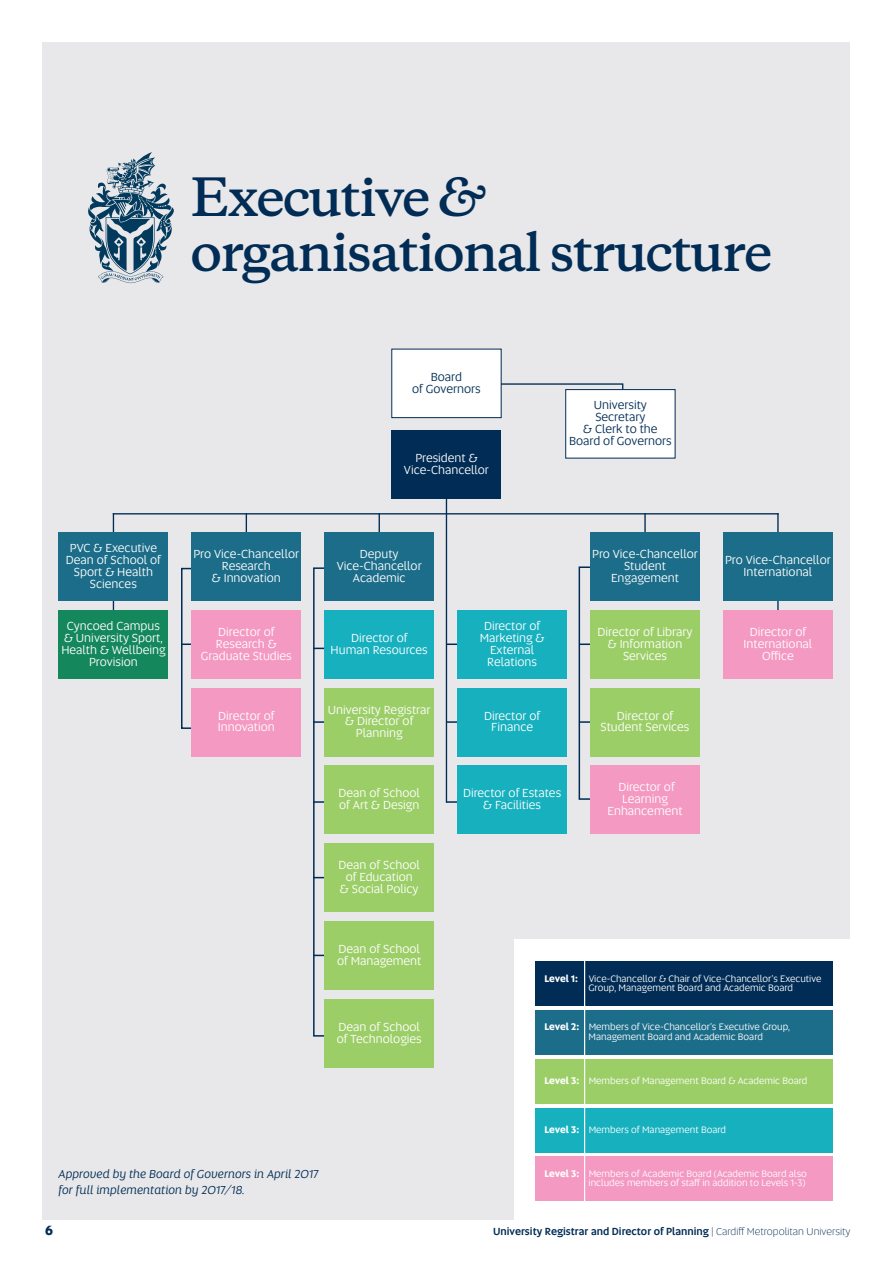
<style>
.page{position:relative;width:893px;height:1263px;background:#fff}
.page>*{position:absolute;margin:0;border:0;box-sizing:border-box;transform-origin:0 0}
.t1{font:600 49.5px/55.5px "Galaxie Copernicus";letter-spacing:-.04em;color:#002c55}
.t2{font:700 13.5px "Altis";color:#002c55}
.t3{font:12.15px/11.9px "Altis";color:#fff;text-align:center}
.t4{font:12.15px/11.9px "Altis";color:#002c55;text-align:center}
.t5{font:italic 12px/16.5px "Altis";color:#002c55}
.t6{font:500 10.5px "Altis";color:#002c55}
.t7{font:9.75px/9.6px "Altis";color:#fff}
.s1{font-style:italic}
.s2{font-weight:700}
.s3{font-weight:300}
</style>
<div class="page">
<div style="left:43px;top:43px;width:807px;height:1177px;background:#e8e7e9"></div>
<svg style="left:88px;top:152px;width:86px;height:131px"></svg>
<svg style="left:501px;top:383px;width:123px;height:29px"></svg>
<div style="left:392px;top:349px;width:109px;height:68px;background:#fff"></div>
<div style="left:392px;top:349px;width:109px;height:69px;border:1px solid #002c55"></div>
<div style="left:566px;top:390px;width:109px;height:68px;background:#fff"></div>
<div style="left:566px;top:389px;width:109px;height:69px;border:1px solid #002c55"></div>
<hr style="left:113px;top:513px;width:666px;height:1px;background:#002c55">
<hr style="left:446px;top:482px;width:1px;height:321px;background:#002c55">
<hr style="left:113px;top:513px;width:1px;height:120px;background:#002c55">
<div style="left:392px;top:430px;width:109px;height:69px;background:#002c55"></div>
<div style="left:59px;top:532px;width:109px;height:69px;background:#1c6d89"></div>
<hr style="left:246px;top:513px;width:1px;height:69px;background:#002c55">
<hr style="left:379px;top:513px;width:1px;height:33px;background:#002c55">
<hr style="left:644px;top:513px;width:2px;height:33px;background:#002c55">
<hr style="left:777px;top:513px;width:2px;height:115px;background:#002c55">
<div style="left:723px;top:532px;width:110px;height:69px;background:#1c6d89"></div>
<div style="left:59px;top:610px;width:109px;height:69px;background:#14875c"></div>
<div style="left:723px;top:610px;width:110px;height:69px;background:#f499c2"></div>
<svg style="left:181px;top:567px;width:11px;height:163px"></svg>
<div style="left:192px;top:688px;width:109px;height:68px;background:#f499c2"></div>
<div style="left:192px;top:532px;width:109px;height:69px;background:#1c6d89"></div>
<hr style="left:182px;top:643px;width:20px;height:2px;background:#002c55">
<div style="left:192px;top:610px;width:109px;height:69px;background:#f499c2"></div>
<div style="left:324px;top:532px;width:110px;height:69px;background:#1c6d89"></div>
<svg style="left:313px;top:567px;width:33px;height:470px"></svg>
<div style="left:324px;top:610px;width:110px;height:69px;background:#17b0be"></div>
<div style="left:324px;top:765px;width:110px;height:69px;background:#9cce68"></div>
<div style="left:324px;top:843px;width:110px;height:69px;background:#9cce68"></div>
<div style="left:324px;top:921px;width:110px;height:69px;background:#9cce68"></div>
<div style="left:324px;top:999px;width:110px;height:68px;background:#9cce68"></div>
<div style="left:324px;top:688px;width:110px;height:68px;background:#9cce68"></div>
<hr style="left:446px;top:801px;width:21px;height:2px;background:#002c55">
<hr style="left:446px;top:721px;width:21px;height:2px;background:#002c55">
<hr style="left:446px;top:643px;width:21px;height:2px;background:#002c55">
<div style="left:457px;top:610px;width:110px;height:69px;background:#17b0be"></div>
<div style="left:457px;top:765px;width:110px;height:69px;background:#17b0be"></div>
<div style="left:457px;top:688px;width:110px;height:68px;background:#17b0be"></div>
<svg style="left:578px;top:566px;width:26px;height:234px"></svg>
<div style="left:590px;top:765px;width:110px;height:69px;background:#f499c2"></div>
<div style="left:590px;top:532px;width:110px;height:69px;background:#1c6d89"></div>
<hr style="left:580px;top:643px;width:33px;height:2px;background:#002c55">
<hr style="left:580px;top:721px;width:33px;height:2px;background:#002c55">
<div style="left:590px;top:610px;width:110px;height:69px;background:#9cce68"></div>
<div style="left:590px;top:688px;width:110px;height:68px;background:#9cce68"></div>
<div style="left:514px;top:939px;width:357px;height:287px;background:#fff"></div>
<div style="left:535px;top:961px;width:298px;height:45px;background:#002c55"></div>
<div style="left:535px;top:1010px;width:298px;height:44px;background:#1c6d89"></div>
<div style="left:535px;top:1059px;width:298px;height:44px;background:#9cce68"></div>
<div style="left:535px;top:1108px;width:298px;height:44px;background:#17b0be"></div>
<div style="left:535px;top:1157px;width:298px;height:44px;background:#f499c2"></div>
<hr style="left:584px;top:951px;width:1px;height:256px;background:#fff">
<h1 class="t1" style="left:190px;top:171px;width:583px">Executive <span class="s1">&amp; </span>organisational structure</h1>
<p class="t4" style="left:412px;top:372px;width:70px">Board<br>of Governors</p>
<p class="t3" style="left:404px;top:453px;width:87px">President &amp;<br>Vice-Chancellor</p>
<p class="t4" style="left:569px;top:400px;width:104px">University<br>Secretary<br>&amp; Clerk to the<br>Board of Governors</p>
<p class="t3" style="left:66px;top:543px;width:96px">PVC &amp; Executive<br>Dean of School of<br>Sport &amp; Health<br>Sciences</p>
<p class="t3" style="left:725px;top:555px;width:107px">Pro Vice-Chancellor<br>International</p>
<p class="t3" style="left:61px;top:621px;width:106px">Cyncoed Campus &amp; University Sport,<br>Health &amp; Wellbeing<br>Provision</p>
<p class="t3" style="left:743px;top:626px;width:70px">Director of<br>International<br>Office</p>
<p class="t3" style="left:193px;top:549px;width:107px">Pro Vice-Chancellor<br>Research<br>&amp; Innovation</p>
<p class="t3" style="left:592px;top:549px;width:107px">Pro Vice-Chancellor<br>Student<br>Engagement</p>
<p class="t3" style="left:337px;top:549px;width:87px">Deputy<br>Vice-Chancellor<br>Academic</p>
<p class="t3" style="left:480px;top:621px;width:66px">Director of<br>Marketing &amp;<br>External<br>Relations</p>
<p class="t3" style="left:201px;top:626px;width:93px">Director of<br>Research &amp;<br>Graduate Studies</p>
<p class="t3" style="left:597px;top:626px;width:97px">Director of Library &amp; Information<br>Services</p>
<p class="t3" style="left:331px;top:632px;width:99px">Director of<br>Human Resources</p>
<p class="t3" style="left:218px;top:710px;width:59px;text-align:left">Director of<br>Innovation</p>
<p class="t3" style="left:328px;top:704px;width:104px">University Registrar &amp; Director of<br>Planning</p>
<p class="t3" style="left:339px;top:788px;width:83px;text-align:left">Dean of School of Art &amp; Design</p>
<p class="t3" style="left:339px;top:860px;width:83px">Dean of School of Education<br>&amp; Social Policy</p>
<p class="t3" style="left:337px;top:944px;width:86px;text-align:left">Dean of School of Management</p>
<p class="t3" style="left:337px;top:1021px;width:87px;text-align:left">Dean of School of Technologies</p>
<p class="t5" style="left:59px;top:1166px;width:261px">Approved by the Board of Governors in April 2017 for full implementation by 2017/18.</p>
<p class="t3" style="left:484px;top:710px;width:58px">Director of<br>Finance</p>
<p class="t3" style="left:463px;top:788px;width:100px">Director of Estates &amp; Facilities</p>
<p class="t3" style="left:601px;top:710px;width:90px">Director of<br>Student Services</p>
<p class="t3" style="left:607px;top:782px;width:77px">Director of<br>Learning<br>Enhancement</p>
<p class="t7" style="left:588px;top:974px;width:234px;text-indent:-44px"><span class="s2">Level 1:</span> Vice-Chancellor &amp; Chair of Vice-Chancellor’s Executive<br>Group, Management Board and Academic Board</p>
<p class="t7" style="left:588px;top:1023px;width:203px;text-indent:-44px"><span class="s2">Level 2:</span> Members of Vice-Chancellor’s Executive Group,<br>Management Board and Academic Board</p>
<p class="t7" style="left:544px;top:1076px;width:264px"><span class="s2">Level 3:</span> Members of Management Board &amp; Academic Board</p>
<p class="t7" style="left:544px;top:1125px;width:183px"><span class="s2">Level 3:</span> Members of Management Board</p>
<p class="t7" style="left:544px;top:1169px;width:264px;text-align:right"><span class="s2">Level 3:</span> Members of Academic Board (Academic Board also includes members of staff in addition to Levels 1-3)</p>
<p class="t2" style="left:45px;top:1225px;width:9px">6</p>
<p class="t6" style="left:493px;top:1227px;width:359px">University Registrar and Director of Planning <span class="s3">| Cardiff Metropolitan University</span></p>
</div>
